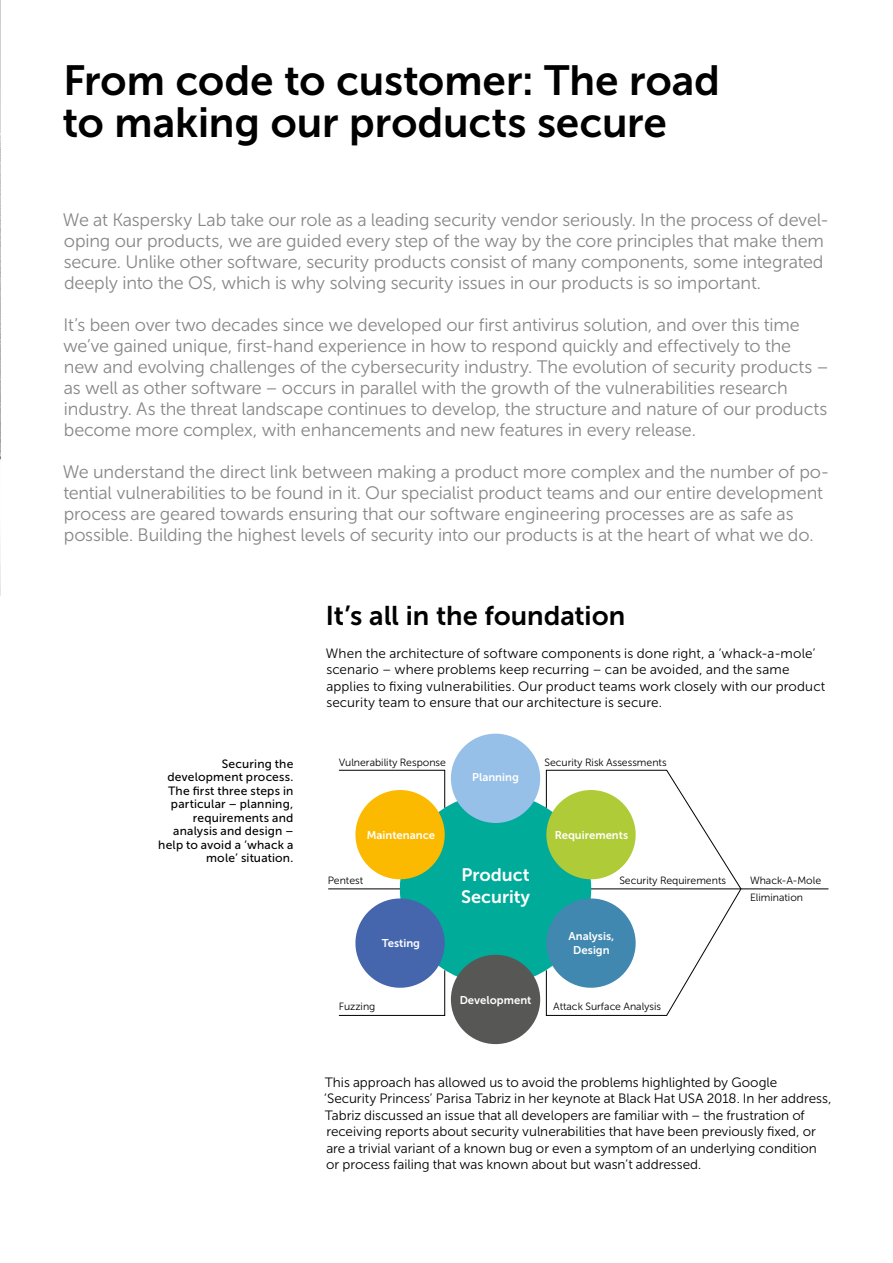
<style>
.page{position:relative;width:893px;height:1263px;background:#fff}
.page>*{position:absolute;margin:0;border:0;box-sizing:border-box;transform-origin:0 0}
.t1{font:42px/42px "Museo Sans Cyrl 700";letter-spacing:-.005em;color:#000}
.t2{font:27px "Museo Sans Cyrl 700";color:#000}
.t3{font:18px/21px "Museo Sans Cyrl 300";letter-spacing:-.01em;color:#878787}
.t4{font:18px/21.6px "Museo Sans Cyrl 700";color:#fff}
.t5{font:13.5px/16.5px "Museo Sans Cyrl 300";color:#000}
.t6{font:12px/13.5px "Museo Sans Cyrl 500";letter-spacing:.015em;color:#000;text-align:right}
.t7{font:11.25px/13.5px "Museo Sans Cyrl 700";color:#fff;text-align:center}
.t8{font:10.5px/17.1px "Museo Sans Cyrl 300";color:#000}
</style>
<div class="page">
<img style="left:0;top:0;width:1px;height:595px">
<hr style="left:328px;top:888px;width:500px;height:1px;background:#000">
<div style="left:400px;top:793px;width:191px;height:191px;background:#00ab9a;border-radius:50%"></div>
<div style="left:451px;top:734px;width:89px;height:89px;background:#96c0e8;border-radius:50%"></div>
<div style="left:451px;top:955px;width:89px;height:89px;background:#575756;border-radius:50%"></div>
<svg style="left:338px;top:769px;width:113px;height:117px"></svg>
<svg style="left:546px;top:769px;width:196px;height:247px"></svg>
<svg style="left:338px;top:892px;width:113px;height:124px"></svg>
<h1 class="t1" style="left:63px;top:60px;width:659px">From code to customer: The road to making our products secure</h1>
<p class="t3" style="left:63px;top:209px;width:767px">We at Kaspersky Lab take our role as a leading security vendor seriously. In the process of devel&shy;oping our products, we are guided every step of the way by the core principles that make them secure. Unlike other software, security products consist of many components, some integrated deeply into the OS, which is why solving security issues in our products is so important.</p>
<p class="t3" style="left:63px;top:314px;width:767px">It’s been over two decades since we developed our first antivirus solution, and over this time we’ve gained unique, first-hand experience in how to respond quickly and effectively to the new and evolving challenges of the cybersecurity industry. The evolution of security products – as well as other software – occurs in parallel with the growth of the vulnerabilities research industry. As the threat landscape continues to develop, the structure and nature of our products become more complex, with enhancements and new features in every release.</p>
<p class="t3" style="left:63px;top:461px;width:767px">We understand the direct link between making a product more complex and the number of po&shy;tential vulnerabilities to be found in it. Our specialist product teams and our entire development process are geared towards ensuring that our software engineering processes are as safe as possible. Building the highest levels of security into our products is at the heart of what we do.</p>
<p class="t6" style="left:158px;top:757px;width:137px">Securing the development process.<br>The first three steps in particular – planning, requirements and analysis and design – help to avoid a ‘whack a mole’ situation.</p>
<h2 class="t2" style="left:326px;top:600px;width:301px">It’s all in the foundation</h2>
<p class="t5" style="left:326px;top:645px;width:501px">When the architecture of software components is done right, a ‘whack-a-mole’ scenario – where problems keep recurring – can be avoided, and the same applies to fixing vulnerabilities. Our product teams work closely with our product security team to ensure that our architecture is secure.</p>
<p class="t8" style="left:339px;top:753px;width:109px">Vulnerability Response</p>
<p class="t7" style="left:367px;top:828px;width:70px">Maintenance</p>
<p class="t7" style="left:472px;top:770px;width:48px">Planning</p>
<p class="t8" style="left:544px;top:753px;width:124px">Security Risk Assessments</p>
<p class="t7" style="left:555px;top:828px;width:75px">Requirements</p>
<p class="t4" style="left:461px;top:864px;width:71px">Product<br>Security</p>
<p class="t8" style="left:328px;top:872px;width:37px">Pentest</p>
<p class="t8" style="left:619px;top:872px;width:108px">Security Requirements</p>
<p class="t8" style="left:750px;top:872px;width:73px">Whack-A-Mole<br>Elimination</p>
<p class="t7" style="left:382px;top:936px;width:40px">Testing</p>
<p class="t7" style="left:569px;top:930px;width:47px">Analysis,<br>Design</p>
<p class="t7" style="left:460px;top:993px;width:73px">Development</p>
<p class="t8" style="left:339px;top:998px;width:38px">Fuzzing</p>
<p class="t8" style="left:553px;top:998px;width:109px">Attack Surface Analysis</p>
<p class="t5" style="left:324px;top:1074px;width:509px">This approach has allowed us to avoid the problems highlighted by Google ‘Security Princess’ Parisa Tabriz in her keynote at Black Hat USA 2018. In her address, Tabriz discussed an issue that all developers are familiar with – the frustration of receiving reports about security vulnerabilities that have been previously fixed, or are a trivial variant of a known bug or even a symptom of an underlying condition<br>or process failing that was known about but wasn’t addressed.</p>
</div>
